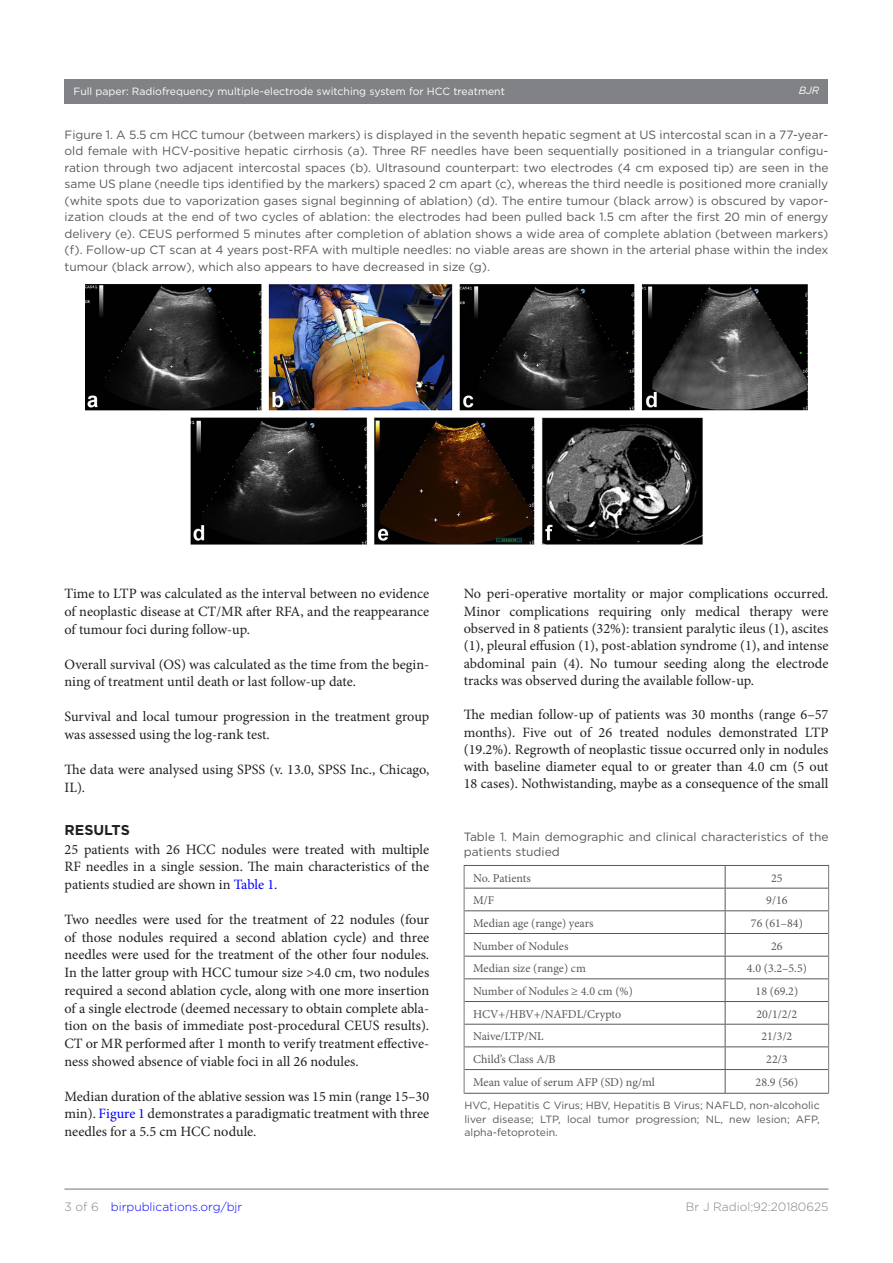
<style>
.page{position:relative;width:893px;height:1263px;background:#fff}
.page>*{position:absolute;margin:0;border:0;box-sizing:border-box;transform-origin:0 0}
.t1{font:14.25px/17.7px "Minion Pro";color:#231f20;text-align:justify}
.t2{font:700 14.25px "Gotham";color:#231f20}
.t3{font:12px/16.5px "Gotham";color:#57585a;text-align:justify}
.t4{font:12px "Minion Pro";color:#57585a}
.t5{font:300 12px "Gotham";color:#00f}
.t6{font:300 12px "Gotham";color:#808285}
.t7{font:10.5px/13.5px "Gotham";color:#57585a;text-align:justify}
.t8{font:10.5px "Gotham";color:#fff}
.t9{font:italic 10.5px "Gotham";color:#fff}
.s1{color:#00f}
.s2{color:#808285}
</style>
<div class="page">
<hr style="left:64px;top:1188px;width:764px;height:2px;background:#808285">
<div style="left:64px;top:79px;width:764px;height:24px;background:#808285"></div>
<img style="left:85px;top:285px;width:723px;height:260px">
<hr style="left:464px;top:865px;width:261px;height:1px;background:#57585a">
<hr style="left:725px;top:865px;width:104px;height:1px;background:#57585a">
<hr style="left:464px;top:888px;width:261px;height:1px;background:#57585a">
<hr style="left:725px;top:888px;width:103px;height:1px;background:#57585a">
<hr style="left:464px;top:910px;width:261px;height:1px;background:#57585a">
<hr style="left:725px;top:910px;width:103px;height:1px;background:#57585a">
<hr style="left:464px;top:933px;width:261px;height:1px;background:#57585a">
<hr style="left:725px;top:933px;width:103px;height:1px;background:#57585a">
<hr style="left:464px;top:956px;width:261px;height:1px;background:#57585a">
<hr style="left:725px;top:956px;width:103px;height:1px;background:#57585a">
<hr style="left:464px;top:978px;width:261px;height:1px;background:#57585a">
<hr style="left:725px;top:978px;width:103px;height:1px;background:#57585a">
<hr style="left:464px;top:1001px;width:261px;height:1px;background:#57585a">
<hr style="left:725px;top:1001px;width:103px;height:1px;background:#57585a">
<hr style="left:464px;top:1024px;width:261px;height:1px;background:#57585a">
<hr style="left:725px;top:1024px;width:103px;height:1px;background:#57585a">
<hr style="left:464px;top:1046px;width:261px;height:1px;background:#57585a">
<hr style="left:725px;top:1046px;width:103px;height:1px;background:#57585a">
<hr style="left:464px;top:1069px;width:261px;height:1px;background:#57585a">
<hr style="left:725px;top:1069px;width:103px;height:1px;background:#57585a">
<svg style="left:725px;top:866px;width:1px;height:227px"></svg>
<hr style="left:725px;top:1093px;width:104px;height:1px;background:#57585a">
<hr style="left:464px;top:1093px;width:261px;height:1px;background:#57585a">
<svg style="left:464px;top:866px;width:1px;height:227px"></svg>
<svg style="left:828px;top:866px;width:1px;height:227px"></svg>
<p class="t8" style="left:74px;top:85px;width:433px">Full paper: Radiofrequency multiple-electrode switching system for HCC treatment</p>
<p class="t9" style="left:799px;top:85px;width:22px">BJR</p>
<p class="t3" style="left:64px;top:126px;width:765px">Figure 1. A 5.5 cm HCC tumour (between markers) is displayed in the seventh hepatic segment at US intercostal scan in a 77-year&shy;old female with HCV-positive hepatic cirrhosis (a). Three RF needles have been sequentially positioned in a triangular configu&shy;ration through two adjacent intercostal spaces (b). Ultrasound counterpart: two electrodes (4 cm exposed tip) are seen in the same US plane (needle tips identified by the markers) spaced 2 cm apart (c), whereas the third needle is positioned more cranially (white spots due to vaporization gases signal beginning of ablation) (d). The entire tumour (black arrow) is obscured by vapor&shy;ization clouds at the end of two cycles of ablation: the electrodes had been pulled back 1.5 cm after the first 20 min of energy delivery (e). CEUS performed 5 minutes after completion of ablation shows a wide area of complete ablation (between markers) (f). Follow-up CT scan at 4 years post-RFA with multiple needles: no viable areas are shown in the arterial phase within the index tumour (black arrow), which also appears to have decreased in size (g).</p>
<p class="t1" style="left:64px;top:585px;width:366px">Time to LTP was calculated as the interval between no evidence of neoplastic disease at CT/MR after RFA, and the reappearance of tumour foci during follow-up.</p>
<p class="t1" style="left:64px;top:655px;width:366px">Overall survival (OS) was calculated as the time from the begin&shy;ning of treatment until death or last follow-up date.</p>
<p class="t1" style="left:64px;top:708px;width:366px">Survival and local tumour progression in the treatment group was assessed using the log-rank test.</p>
<p class="t1" style="left:64px;top:761px;width:366px">The data were analysed using SPSS (v. 13.0, SPSS Inc., Chicago,<br>IL).</p>
<p class="t2" style="left:64px;top:821px;width:67px">RESULTS</p>
<p class="t1" style="left:64px;top:840px;width:366px">25 patients with 26 HCC nodules were treated with multiple RF needles in a single session. The main characteristics of the patients studied are shown in <span class="s1">Table 1</span>.</p>
<p class="t1" style="left:64px;top:911px;width:366px">Two needles were used for the treatment of 22 nodules (four of those nodules required a second ablation cycle) and three needles were used for the treatment of the other four nodules.<br>In the latter group with HCC tumour size &gt;4.0 cm, two nodules required a second ablation cycle, along with one more insertion of a single electrode (deemed necessary to obtain complete abla&shy;tion on the basis of immediate post-procedural CEUS results).<br>CT or MR performed after 1 month to verify treatment effective&shy;ness showed absence of viable foci in all 26 nodules.</p>
<p class="t1" style="left:64px;top:1087px;width:366px">Median duration of the ablative session was 15 min (range 15–30 min). <span class="s1">Figure 1</span> demonstrates a paradigmatic treatment with three needles for a 5.5 cm HCC nodule.</p>
<p class="t1" style="left:464px;top:585px;width:366px;line-height:17.2px">No peri-operative mortality or major complications occurred.<br>Minor complications requiring only medical therapy were observed in 8 patients (32%): transient paralytic ileus (1), ascites (1), pleural effusion (1), post-ablation syndrome (1), and intense abdominal pain (4). No tumour seeding along the electrode tracks was observed during the available follow-up.</p>
<p class="t1" style="left:464px;top:706px;width:366px;line-height:17.2px">The median follow-up of patients was 30 months (range 6–57 months). Five out of 26 treated nodules demonstrated LTP (19.2%). Regrowth of neoplastic tissue occurred only in nodules with baseline diameter equal to or greater than 4.0 cm (5 out 18 cases). Nothwistanding, maybe as a consequence of the small</p>
<p class="t3" style="left:464px;top:829px;width:366px;line-height:15px">Table 1. Main demographic and clinical characteristics of the patients studied</p>
<p class="t4" style="left:473px;top:870px;width:59px">No. Patients</p>
<p class="t4" style="left:771px;top:870px;width:13px">25</p>
<p class="t4" style="left:473px;top:892px;width:23px">M/F</p>
<p class="t4" style="left:766px;top:892px;width:23px">9/16</p>
<p class="t4" style="left:473px;top:915px;width:122px">Median age (range) years</p>
<p class="t4" style="left:751px;top:915px;width:53px">76 (61–84)</p>
<p class="t4" style="left:473px;top:938px;width:97px">Number of Nodules</p>
<p class="t4" style="left:771px;top:938px;width:13px">26</p>
<p class="t4" style="left:473px;top:960px;width:114px">Median size (range) cm</p>
<p class="t4" style="left:747px;top:960px;width:62px">4.0 (3.2–5.5)</p>
<p class="t4" style="left:473px;top:983px;width:161px">Number of Nodules ≥ 4.0 cm (%)</p>
<p class="t4" style="left:756px;top:983px;width:44px">18 (69.2)</p>
<p class="t4" style="left:473px;top:1006px;width:150px">HCV+/HBV+/NAFDL/Crypto</p>
<p class="t4" style="left:756px;top:1006px;width:42px">20/1/2/2</p>
<p class="t4" style="left:473px;top:1028px;width:72px">Naive/LTP/NL</p>
<p class="t4" style="left:761px;top:1028px;width:32px">21/3/2</p>
<p class="t4" style="left:473px;top:1051px;width:84px">Child’s Class A/B</p>
<p class="t4" style="left:766px;top:1051px;width:23px">22/3</p>
<p class="t4" style="left:473px;top:1074px;width:183px">Mean value of serum AFP (SD) ng/ml</p>
<p class="t4" style="left:756px;top:1074px;width:44px">28.9 (56)</p>
<p class="t7" style="left:464px;top:1098px;width:357px">HVC, Hepatitis C Virus; HBV, Hepatitis B Virus; NAFLD, non-alcoholic liver disease; LTP, local tumor progression; NL, new lesion; AFP, alpha-fetoprotein.</p>
<p class="t5" style="left:64px;top:1199px;width:179px"><span class="s2">3 of 6</span> birpublications.org/bjr</p>
<p class="t6" style="left:686px;top:1199px;width:144px">Br J Radiol;92:20180625</p>
</div>
